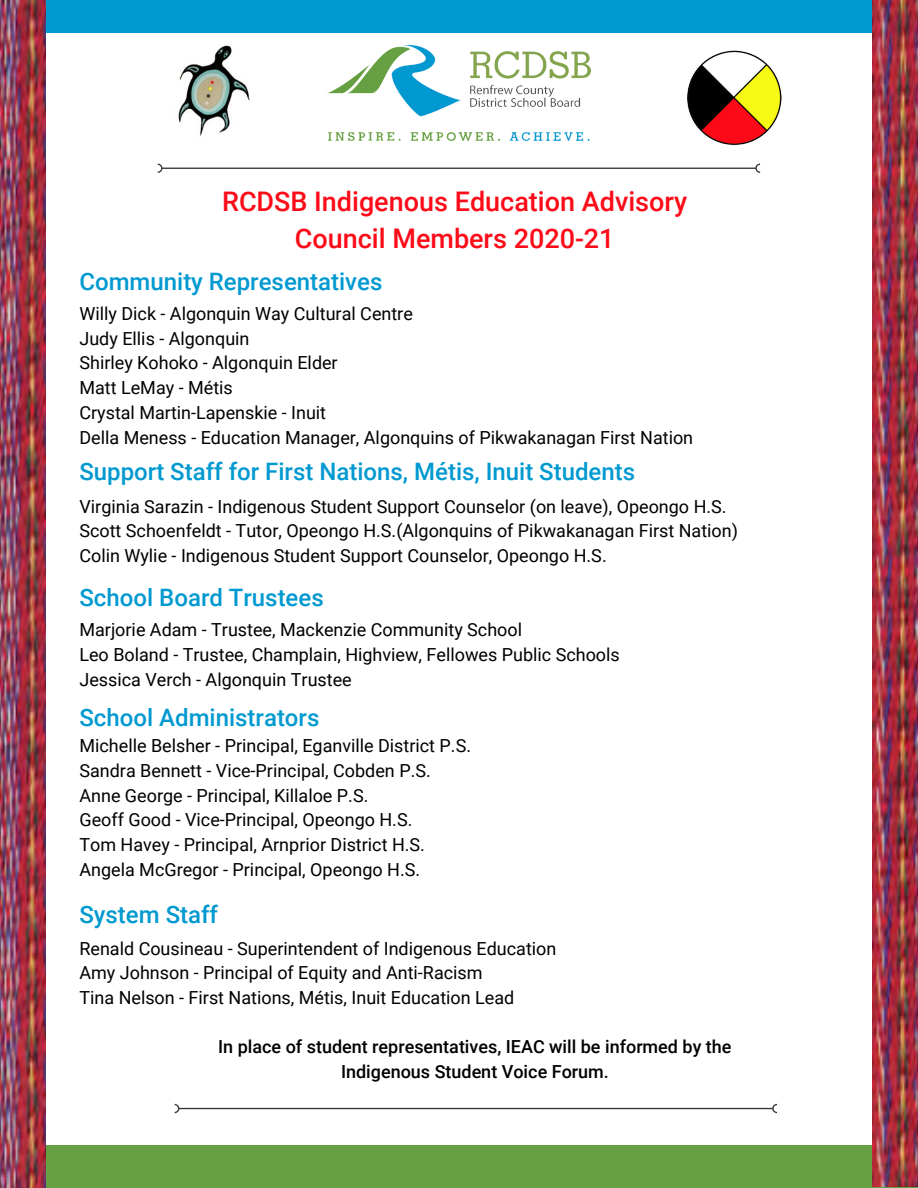
<style>
.page{position:relative;width:918px;height:1188px;background:#0099d0}
.page>*{position:absolute;margin:0;border:0;box-sizing:border-box;transform-origin:0 0}
.t1{font:500 27px/37.2px "Roboto";color:#fc0b18;text-align:center}
.t2{font:500 24px "Roboto";color:#0099d0}
.t3{font:18px "Roboto";color:#000}
.t4{font:500 18px/24.8px "Roboto";color:#000;text-align:center}
</style>
<div class="page">
<div style="left:0;top:751px;width:918px;height:437px;background:#66a042"></div>
<div style="left:32px;top:33px;width:853px;height:1112px;background:#fff"></div>
<svg style="left:158px;top:164px;width:602px;height:9px"></svg>
<img style="left:687px;top:50px;width:95px;height:96px">
<img style="left:178px;top:45px;width:72px;height:91px">
<img style="left:327px;top:45px;width:263px;height:96px">
<img style="left:0;top:0;width:45px;height:1188px">
<img style="left:872px;top:0;width:46px;height:1187px">
<svg style="left:175px;top:1104px;width:602px;height:9px"></svg>
<p class="t1" style="left:222px;top:183px;width:467px">RCDSB Indigenous Education Advisory<br>Council Members 2020-21</p>
<p class="t2" style="left:79px;top:268px;width:304px">Community Representatives</p>
<p class="t3" style="left:79px;top:303px;width:335px">Willy Dick - Algonquin Way Cultural Centre</p>
<p class="t3" style="left:79px;top:328px;width:172px">Judy Ellis - Algonquin</p>
<p class="t3" style="left:79px;top:353px;width:260px">Shirley Kohoko - Algonquin Elder</p>
<p class="t3" style="left:79px;top:377px;width:155px">Matt LeMay - Métis</p>
<p class="t3" style="left:79px;top:402px;width:248px">Crystal Martin-Lapenskie - Inuit</p>
<p class="t3" style="left:79px;top:427px;width:615px">Della Meness - Education Manager, Algonquins of Pikwakanagan First Nation</p>
<p class="t2" style="left:79px;top:458px;width:557px">Support Staff for First Nations, Métis, Inuit Students</p>
<p class="t3" style="left:79px;top:496px;width:649px">Virginia Sarazin - Indigenous Student Support Counselor (on leave), Opeongo H.S.</p>
<p class="t3" style="left:79px;top:521px;width:660px">Scott Schoenfeldt - Tutor, Opeongo H.S.(Algonquins of Pikwakanagan First Nation)</p>
<p class="t3" style="left:79px;top:545px;width:529px">Colin Wylie - Indigenous Student Support Counselor, Opeongo H.S.</p>
<p class="t2" style="left:79px;top:583px;width:246px">School Board Trustees</p>
<p class="t3" style="left:79px;top:620px;width:444px">Marjorie Adam - Trustee, Mackenzie Community School</p>
<p class="t3" style="left:79px;top:644px;width:542px">Leo Boland - Trustee, Champlain, Highview, Fellowes Public Schools</p>
<p class="t3" style="left:79px;top:669px;width:274px">Jessica Verch - Algonquin Trustee</p>
<p class="t2" style="left:79px;top:704px;width:242px">School Administrators</p>
<p class="t3" style="left:79px;top:735px;width:393px">Michelle Belsher - Principal, Eganville District P.S.</p>
<p class="t3" style="left:79px;top:760px;width:353px">Sandra Bennett - Vice-Principal, Cobden P.S.</p>
<p class="t3" style="left:79px;top:785px;width:290px">Anne George - Principal, Killaloe P.S.</p>
<p class="t3" style="left:79px;top:810px;width:335px">Geoff Good - Vice-Principal, Opeongo H.S.</p>
<p class="t3" style="left:79px;top:834px;width:347px">Tom Havey - Principal, Arnprior District H.S.</p>
<p class="t3" style="left:79px;top:859px;width:342px">Angela McGregor - Principal, Opeongo H.S.</p>
<p class="t2" style="left:79px;top:901px;width:140px">System Staff</p>
<p class="t3" style="left:79px;top:938px;width:478px">Renald Cousineau - Superintendent of Indigenous Education</p>
<p class="t3" style="left:79px;top:963px;width:405px">Amy Johnson - Principal of Equity and Anti-Racism</p>
<p class="t3" style="left:79px;top:987px;width:436px">Tina Nelson - First Nations, Métis, Inuit Education Lead</p>
<p class="t4" style="left:218px;top:1035px;width:515px">In place of student representatives, IEAC will be informed by the<br>Indigenous Student Voice Forum.</p>
</div>
